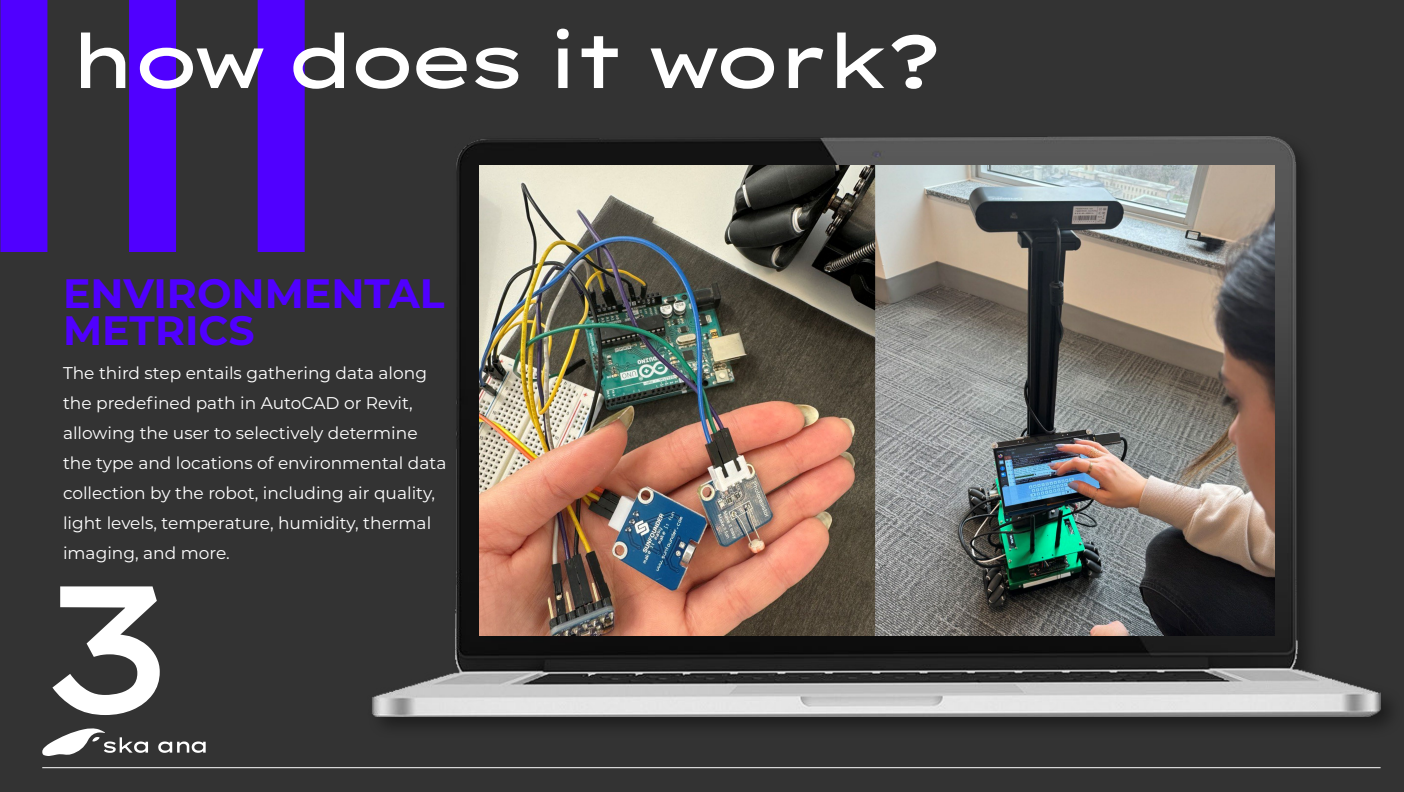
<style>
.page{position:relative;width:1404px;height:792px;background:#333}
.page>*{position:absolute;margin:0;border:0;box-sizing:border-box;transform-origin:0 0}
.t1{font:500 361.3px "Lexend Zetta";color:#5000ff}
.t2{font:500 180.6px "Lexend Zetta";color:#fff}
.t3{font:500 75px "Lexend Zetta";letter-spacing:-.15em;color:#fff}
.t4{font:700 41px/37px "Montserrat";color:#5000ff}
.t5{font:17px/30px "Montserrat";color:#fff}
</style>
<div class="page">
<hr style="left:42px;top:767px;width:1339px;height:1px;background:#fff">
<svg style="left:42px;top:728px;width:164px;height:28px"></svg>
<div style="left:367px;top:132px;width:1037px;height:608px;background:#000;opacity:.42"></div>
<img style="left:368px;top:132px;width:1016px;height:584px">
<img style="left:480px;top:165px;width:795px;height:470px">
<h1 class="t1" style="left:-67px;top:-169px;width:442px">III</h1>
<h3 class="t3" style="left:65px;top:1px;width:882px">how does it work?</h3>
<h3 class="t4" style="left:63px;top:273px;width:383px">ENVIRONMENTAL<br>METRICS</h3>
<p class="t5" style="left:63px;top:357px;width:385px">The third step entails gathering data along the predefined path in AutoCAD or Revit, allowing the user to selectively determine the type and locations of environmental data collection by the robot, including air quality, light levels, temperature, humidity, thermal imaging, and more.</p>
<h2 class="t2" style="left:36px;top:503px;width:143px">3</h2>
</div>
